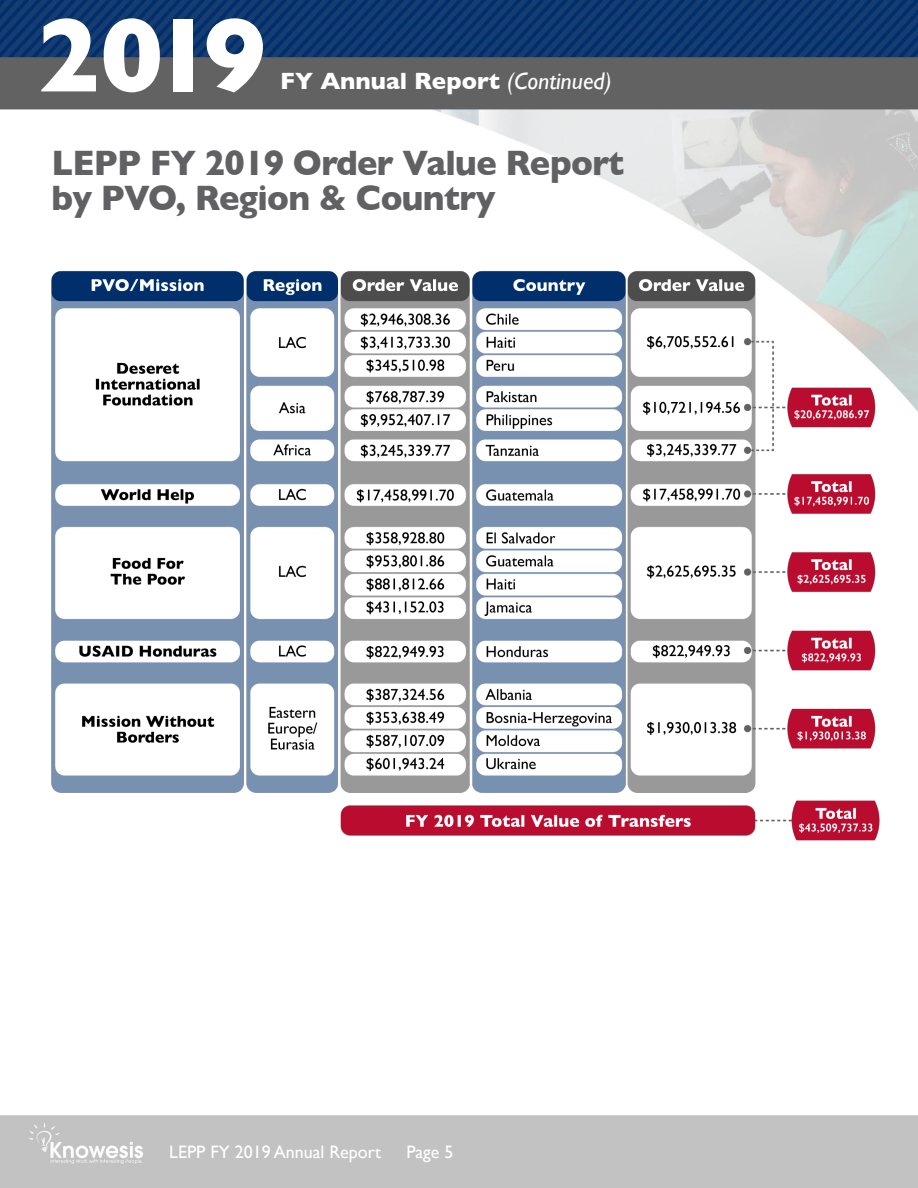
<style>
.page{position:relative;width:918px;height:1188px;background:#fff}
.page>*{position:absolute;margin:0;border:0;box-sizing:border-box;transform-origin:0 0}
.t1{font:700 106.5px "Gill Sans";color:#fff}
.t2{font:700 36px "Gill Sans";letter-spacing:-.02em;color:#616164;scale:.95 1}
.t3{font:700 24px "Gill Sans";color:#fff}
.t4{font:18px "Gill Sans";color:#fff}
.s1{font-weight:400;font-style:italic}
</style>
<div class="page">
<img style="left:0;top:0;width:918px;height:1188px">
<img style="left:43px;top:264px;width:847px;height:584px">
<p class="t1" style="left:37px;top:-29px;width:231px">2019</p>
<p class="t3" style="left:280px;top:61px;width:333px">FY Annual Report <span class="s1">(Continued)</span></p>
<p class="t2" style="left:52px;top:135px;width:604px">LEPP FY 2019 Order Value Report</p>
<p class="t2" style="left:52px;top:169px;width:469px">by PVO, Region &amp; Country</p>
<p class="t4" style="left:169px;top:1142px;width:214px">LEPP FY 2019 Annual Report</p>
<p class="t4" style="left:406px;top:1142px;width:49px">Page 5</p>
</div>
